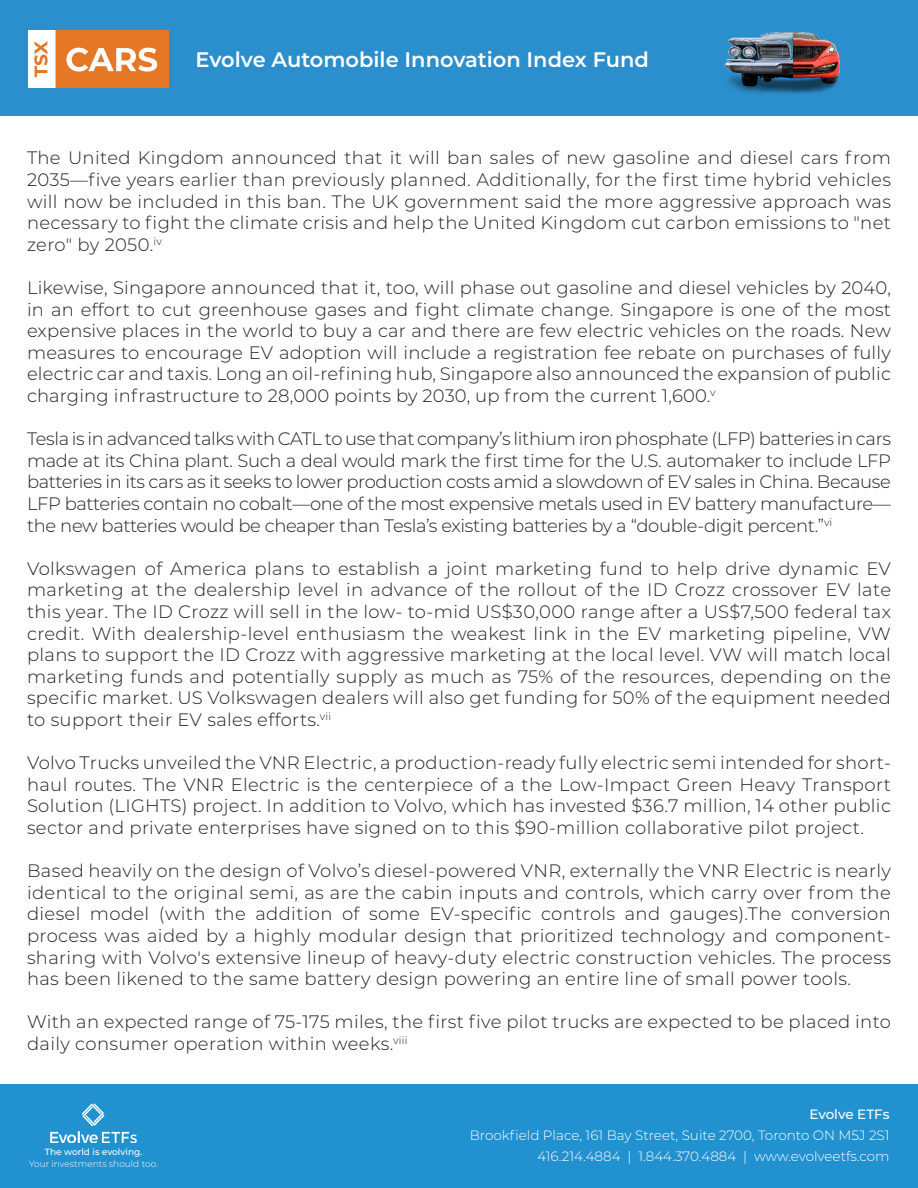
<style>
.page{position:relative;width:918px;height:1188px;background:#fff}
.page>*{position:absolute;margin:0;border:0;box-sizing:border-box;transform-origin:0 0}
.t1{font:600 21px "Montserrat";color:#fff}
.t2{font:300 18px/21.6px "Montserrat";letter-spacing:.02em;color:#231f20;text-align:justify}
.t3{font:300 13.5px "Montserrat";color:#fff}
.t4{font:500 13.5px "Montserrat";letter-spacing:-.005em;color:#fff}
.t5{font:300 9px "Montserrat";color:#fff}
.t6{font:500 9px "Montserrat";color:#fff}
</style>
<div class="page">
<div style="left:0;top:0;width:918px;height:116px;background:#2b8ecd"></div>
<img style="left:28px;top:30px;width:141px;height:57px">
<img style="left:724px;top:32px;width:115px;height:62px">
<div style="left:0;top:1084px;width:918px;height:104px;background:#2291d0"></div>
<img style="left:50px;top:1103px;width:87px;height:41px">
<p class="t1" style="left:195px;top:45px;width:455px">Evolve Automobile Innovation Index Fund</p>
<p class="t2" style="left:27px;top:147px;width:866px">The United Kingdom announced that it will ban sales of new gasoline and diesel cars from 2035—five years earlier than previously planned. Additionally, for the first time hybrid vehicles will now be included in this ban. The UK government said the more aggressive approach was necessary to fight the climate crisis and help the United Kingdom cut carbon emissions to "net zero" by 2050.<sup>iv</sup></p>
<p class="t2" style="left:27px;top:276px;width:866px">Likewise, Singapore announced that it, too, will phase out gasoline and diesel vehicles by 2040, in an effort to cut greenhouse gases and fight climate change. Singapore is one of the most expensive places in the world to buy a car and there are few electric vehicles on the roads. New measures to encourage EV adoption will include a registration fee rebate on purchases of fully electric car and taxis. Long an oil-refining hub, Singapore also announced the expansion of public charging infrastructure to 28,000 points by 2030, up from the current 1,600.<sup>v</sup></p>
<p class="t2" style="left:27px;top:427px;width:866px">Tesla is in advanced talks with CATL to use that company’s lithium iron phosphate (LFP) batteries in cars made at its China plant. Such a deal would mark the first time for the U.S. automaker to include LFP batteries in its cars as it seeks to lower production costs amid a slowdown of EV sales in China. Because LFP batteries contain no cobalt—one of the most expensive metals used in EV battery manufacture— the new batteries would be cheaper than Tesla’s existing batteries by a “double-digit percent.”<sup>vi</sup></p>
<p class="t2" style="left:27px;top:557px;width:866px">Volkswagen of America plans to establish a joint marketing fund to help drive dynamic EV marketing at the dealership level in advance of the rollout of the ID Crozz crossover EV late this year. The ID Crozz will sell in the low- to-mid US$30,000 range after a US$7,500 federal tax credit. With dealership-level enthusiasm the weakest link in the EV marketing pipeline, VW plans to support the ID Crozz with aggressive marketing at the local level. VW will match local marketing funds and potentially supply as much as 75% of the resources, depending on the specific market. US Volkswagen dealers will also get funding for 50% of the equipment needed to support their EV sales efforts.<sup>vii</sup></p>
<p class="t2" style="left:27px;top:751px;width:866px">Volvo Trucks unveiled the VNR Electric, a production-ready fully electric semi intended for short&shy;haul routes. The VNR Electric is the centerpiece of a the Low-Impact Green Heavy Transport Solution (LIGHTS) project. In addition to Volvo, which has invested $36.7 million, 14 other public sector and private enterprises have signed on to this $90-million collaborative pilot project.</p>
<p class="t2" style="left:27px;top:859px;width:866px">Based heavily on the design of Volvo’s diesel-powered VNR, externally the VNR Electric is nearly identical to the original semi, as are the cabin inputs and controls, which carry over from the diesel model (with the addition of some EV-specific controls and gauges).The conversion process was aided by a highly modular design that prioritized technology and component&shy;sharing with Volvo's extensive lineup of heavy-duty electric construction vehicles. The process has been likened to the same battery design powering an entire line of small power tools.</p>
<p class="t2" style="left:27px;top:1011px;width:866px">With an expected range of 75-175 miles, the first five pilot trucks are expected to be placed into daily consumer operation within weeks.<sup>viii</sup></p>
<p class="t6" style="left:45px;top:1146px;width:99px">The world is evolving.</p>
<p class="t5" style="left:29px;top:1158px;width:130px">Your investments should too.</p>
<p class="t4" style="left:809px;top:1105px;width:82px">Evolve ETFs</p>
<p class="t3" style="left:470px;top:1126px;width:421px">Brookfield Place, 161 Bay Street, Suite 2700, Toronto ON M5J 2S1</p>
<p class="t3" style="left:537px;top:1147px;width:354px">416.214.4884 | 1.844.370.4884 | www.evolveetfs.com</p>
</div>
